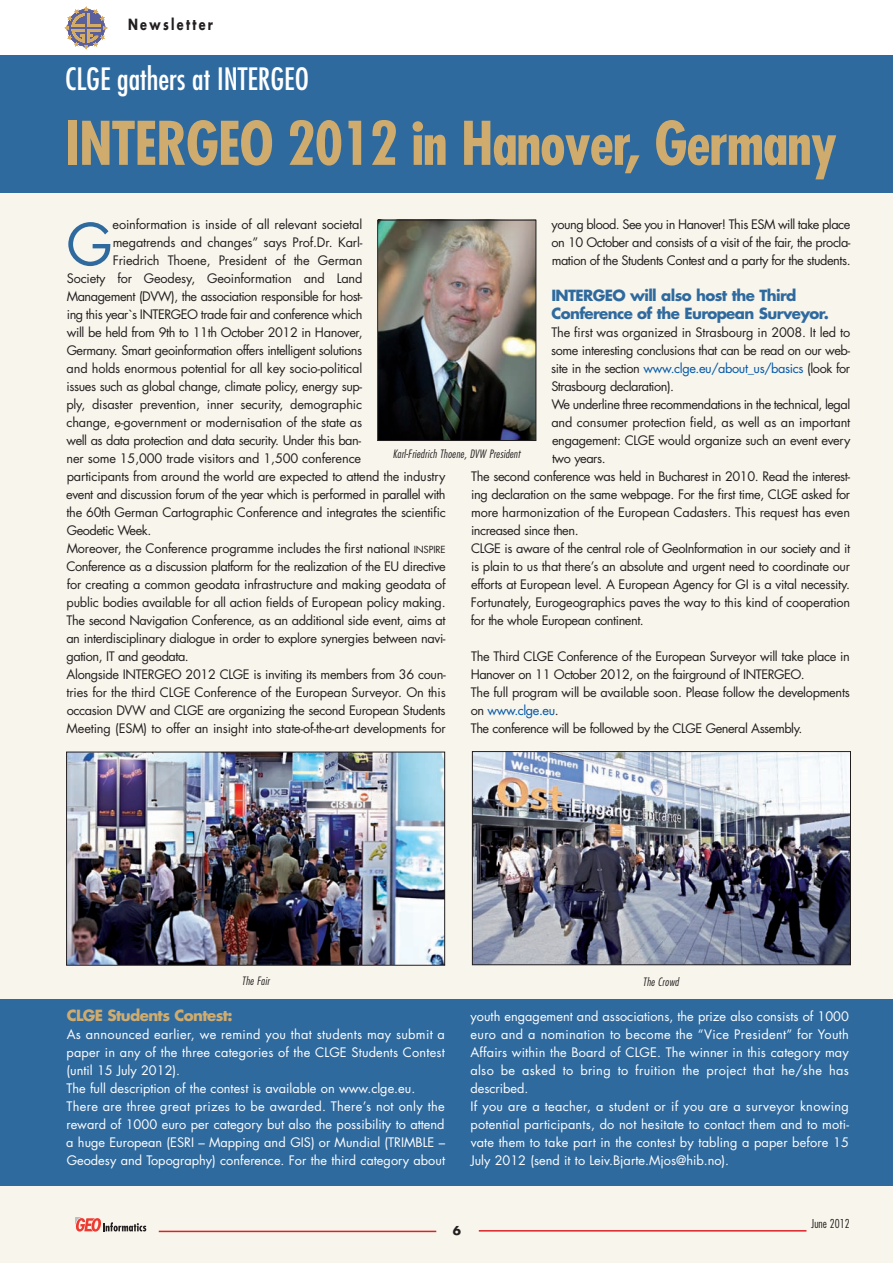
<style>
.page{position:relative;width:893px;height:1263px;background:#fff}
.page>*{position:absolute;margin:0;border:0;box-sizing:border-box;transform-origin:0 0}
.t1{font:700 condensed 58.5px "Futura Std";letter-spacing:-.02em;color:#cfac6e}
.t2{font:56.4px "Futura Std";color:#2f6a9f}
.t3{font:condensed 30px "Futura Std";color:#fff}
.t4{font:700 15px/18px "Futura Std";letter-spacing:-.04em;color:#2f6a9f}
.t5{font:700 15px "Futura Std";letter-spacing:-.04em;color:#cfac6e}
.t6{font:700 15px "Futura Std";letter-spacing:.205em;color:#231f20;scale:.75 1}
.t7{font:12.75px/18px "Futura Std";letter-spacing:-.025em;color:#231f20;text-align:justify}
.t8{font:12.75px/18px "Futura Std";letter-spacing:.01em;color:#fff}
.t9{font:12.75px "Futura Std";letter-spacing:-.03em;color:#0157a8}
.t10{font:300 condensed 12px "Futura Std";color:#231f20}
.t11{font:700 12px "Futura Std";color:#231f20}
.t12{font:italic 300 condensed 11.25px "Futura Std";letter-spacing:.02em;color:#231f20}
.s1{color:#231f20}
.s2{color:#0157a8}
.s3{font-size:9.6px}
</style>
<div class="page">
<div style="left:0;top:55px;width:893px;height:1208px;background:#f8f5ec"></div>
<div style="left:0;top:55px;width:893px;height:138px;background:#2f6a9f"></div>
<hr style="left:892px;top:55px;width:1px;height:172px;background:#2f6a9f">
<svg style="left:75px;top:1217px;width:71px;height:14px"></svg>
<hr style="left:159px;top:1231px;width:277px;height:1px;background:#da2128">
<hr style="left:479px;top:1230px;width:327px;height:1px;background:#da2128">
<img style="left:68px;top:754px;width:375px;height:210px">
<div style="left:66px;top:752px;width:379px;height:214px;border:1px solid #231f20"></div>
<img style="left:379px;top:222px;width:155px;height:217px">
<div style="left:377px;top:220px;width:159px;height:221px;border:1px solid #231f20"></div>
<svg style="left:65px;top:6px;width:42px;height:44px"></svg>
<img style="left:474px;top:753px;width:375px;height:210px">
<div style="left:472px;top:751px;width:379px;height:214px;border:1px solid #231f20"></div>
<div style="left:0;top:999px;width:893px;height:187px;background:#2f6a9f"></div>
<hr style="left:892px;top:447px;width:1px;height:62px;background:#2f6a9f">
<p class="t6" style="left:128px;top:18px;width:115px">Newsletter</p>
<h3 class="t3" style="left:65px;top:65px;width:245px">CLGE gathers at INTERGEO</h3>
<h1 class="t1" style="left:65px;top:118px;width:773px">INTERGEO 2012 in Hanover, Germany</h1>
<h2 class="t2" style="left:67px;top:219px;width:48px">G</h2>
<p class="t7" style="left:113px;top:217px;width:251px">eoinformation is inside of all relevant societal</p>
<p class="t7" style="left:552px;top:217px;width:301px">young blood. See you in Hanover! This ESM will take place on 10 October and consists of a visit of the fair, the procla&shy;mation of the Students Contest and a party for the students.</p>
<p class="t4" style="left:551px;top:288px;width:279px">INTERGEO will also host the Third<br>Conference of the European Surveyor.</p>
<p class="t7" style="left:551px;top:325px;width:300px">The first was organized in Strasbourg in 2008. It led to</p>
<p class="t7" style="left:551px;top:343px;width:300px">some interesting conclusions that can be read on our web-</p>
<p class="t9" style="left:551px;top:363px;width:300px"><span class="s1">site in the section</span> www.clge.eu/about_us/basics <span class="s1">(look for</span></p>
<p class="t7" style="left:551px;top:379px;width:124px">Strasbourg declaration).</p>
<p class="t7" style="left:551px;top:397px;width:300px">We underline three recommendations in the technical, legal</p>
<p class="t7" style="left:551px;top:415px;width:300px">and consumer protection field, as well as an important</p>
<p class="t7" style="left:552px;top:433px;width:300px">engagement: CLGE would organize such an event every</p>
<p class="t7" style="left:552px;top:451px;width:55px">two years.</p>
<p class="t7" style="left:471px;top:469px;width:380px">The second conference was held in Bucharest in 2010. Read the interest-</p>
<p class="t7" style="left:471px;top:487px;width:381px">ing declaration on the same webpage. For the first time, CLGE asked for</p>
<p class="t7" style="left:471px;top:505px;width:380px">more harmonization of the European Cadasters. This request has even</p>
<p class="t7" style="left:471px;top:523px;width:109px">increased since then.</p>
<p class="t7" style="left:471px;top:541px;width:381px">CLGE is aware of the central role of GeoInformation in our society and it</p>
<p class="t7" style="left:471px;top:559px;width:380px">is plain to us that there’s an absolute and urgent need to coordinate our</p>
<p class="t7" style="left:471px;top:577px;width:380px">efforts at European level. A European Agency for GI is a vital necessity.</p>
<p class="t7" style="left:471px;top:595px;width:381px">Fortunately, Eurogeographics paves the way to this kind of cooperation</p>
<p class="t7" style="left:471px;top:613px;width:174px">for the whole European continent.</p>
<p class="t7" style="left:471px;top:649px;width:381px;text-align:left">The Third CLGE Conference of the European Surveyor will take place in Hanover on 11 October 2012, on the fairground of INTERGEO.<br>The full program will be available soon. Please follow the developments on <span class="s2">www.clge.eu</span>.<br>The conference will be followed by the CLGE General Assembly.</p>
<p class="t7" style="left:113px;top:235px;width:251px">megatrends and changes” says Prof.Dr. Karl-</p>
<p class="t7" style="left:113px;top:253px;width:251px">Friedrich Thoene, President of the German</p>
<p class="t7" style="left:67px;top:271px;width:297px">Society for Geodesy, Geoinformation and Land</p>
<p class="t7" style="left:67px;top:289px;width:297px">Management (DVW), the association responsible for host-</p>
<p class="t7" style="left:67px;top:307px;width:297px">ing this year`s INTERGEO trade fair and conference which</p>
<p class="t7" style="left:67px;top:325px;width:297px">will be held from 9th to 11th October 2012 in Hanover,</p>
<p class="t7" style="left:67px;top:343px;width:297px">Germany. Smart geoinformation offers intelligent solutions</p>
<p class="t7" style="left:67px;top:361px;width:297px">and holds enormous potential for all key socio-political</p>
<p class="t7" style="left:67px;top:379px;width:297px">issues such as global change, climate policy, energy sup-</p>
<p class="t7" style="left:66px;top:397px;width:297px">ply, disaster prevention, inner security, demographic</p>
<p class="t7" style="left:66px;top:415px;width:297px">change, e-government or modernisation of the state as</p>
<p class="t7" style="left:67px;top:433px;width:296px">well as data protection and data security. Under this ban-</p>
<p class="t7" style="left:67px;top:451px;width:296px">ner some 15,000 trade visitors and 1,500 conference</p>
<p class="t7" style="left:67px;top:469px;width:380px">participants from around the world are expected to attend the industry</p>
<p class="t7" style="left:66px;top:487px;width:381px">event and discussion forum of the year which is performed in parallel with</p>
<p class="t7" style="left:66px;top:505px;width:381px">the 60th German Cartographic Conference and integrates the scientific</p>
<p class="t7" style="left:67px;top:523px;width:86px">Geodetic Week.</p>
<p class="t7" style="left:67px;top:541px;width:380px">Moreover, the Conference programme includes the first national <span class="s3">INSPIRE</span></p>
<p class="t7" style="left:67px;top:559px;width:381px">Conference as a discussion platform for the realization of the EU directive</p>
<p class="t7" style="left:67px;top:577px;width:380px">for creating a common geodata infrastructure and making geodata of</p>
<p class="t7" style="left:67px;top:595px;width:381px">public bodies available for all action fields of European policy making.</p>
<p class="t7" style="left:67px;top:613px;width:380px">The second Navigation Conference, as an additional side event, aims at</p>
<p class="t7" style="left:66px;top:631px;width:381px">an interdisciplinary dialogue in order to explore synergies between navi-</p>
<p class="t7" style="left:67px;top:649px;width:124px">gation, IT and geodata.</p>
<p class="t7" style="left:67px;top:667px;width:381px">Alongside INTERGEO 2012 CLGE is inviting its members from 36 coun-</p>
<p class="t7" style="left:67px;top:685px;width:381px">tries for the third CLGE Conference of the European Surveyor. On this</p>
<p class="t7" style="left:67px;top:703px;width:380px">occasion DVW and CLGE are organizing the second European Students</p>
<p class="t7" style="left:67px;top:721px;width:381px">Meeting (ESM) to offer an insight into state-of-the-art developments for</p>
<p class="t12" style="left:393px;top:449px;width:129px">Karl-Friedrich Thoene, DVW President</p>
<p class="t12" style="left:242px;top:976px;width:29px">The Fair</p>
<p class="t12" style="left:643px;top:976px;width:37px">The Crowd</p>
<p class="t5" style="left:67px;top:1009px;width:168px">CLGE Students Contest:</p>
<p class="t8" style="left:66px;top:1027px;width:380px">As announced earlier, we remind you that students may submit a paper in any of the three categories of the CLGE Students Contest (until 15 July 2012).<br>The full description of the contest is available on www.clge.eu.<br>There are three great prizes to be awarded. There’s not only the reward of 1000 euro per category but also the possibility to attend a huge European (ESRI – Mapping and GIS) or Mundial (TRIMBLE – Geodesy and Topography) conference. For the third category about</p>
<p class="t8" style="left:470px;top:1009px;width:380px">youth engagement and associations, the prize also consists of 1000 euro and a nomination to become the “Vice President” for Youth Affairs within the Board of CLGE. The winner in this category may also be asked to bring to fruition the project that he/she has described.<br>If you are a teacher, a student or if you are a surveyor knowing potential participants, do not hesitate to contact them and to moti&shy;vate them to take part in the contest by tabling a paper before 15<br>July 2012 (send it to Leiv.Bjarte.Mjos@hib.no).</p>
<p class="t11" style="left:453px;top:1225px;width:10px">6</p>
<p class="t10" style="left:811px;top:1218px;width:40px">June 2012</p>
</div>
